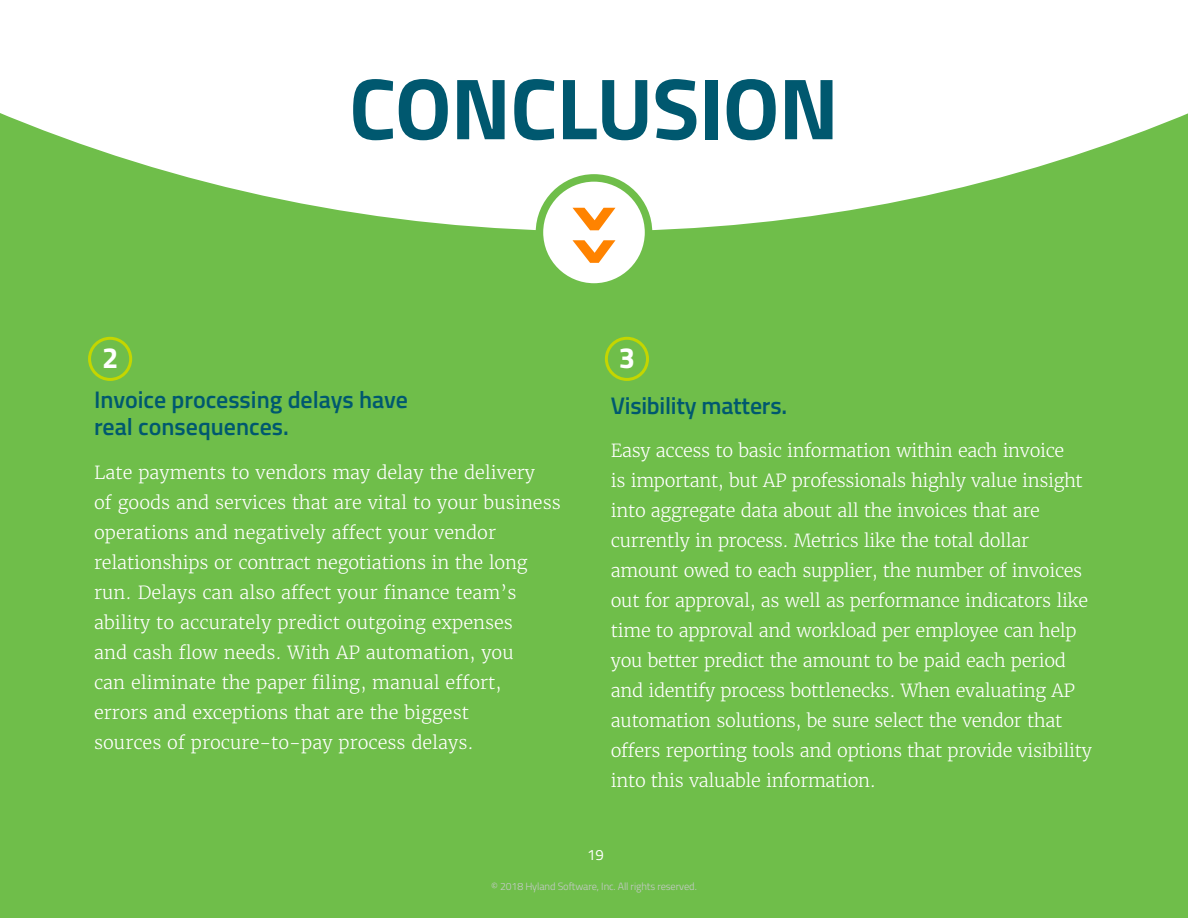
<style>
.page{position:relative;width:1188px;height:918px;background:#6fbe4a}
.page>*{position:absolute;margin:0;border:0;box-sizing:border-box;transform-origin:0 0}
.t1{font:700 87px "Titillium";letter-spacing:-.01em;color:#00586f}
.t2{font:700 29.25px "Titillium";color:#fff}
.t3{font:600 24px/27px "Titillium";letter-spacing:-.005em;color:#00586f}
.t4{font:300 18px/30px "Merriweather ST";letter-spacing:-.02em;color:#fff}
.t5{font:300 18px/30px "Merriweather ST";color:#fff}
.t6{font:15px "Titillium";color:#fff}
.t7{font:300 10.5px "Titillium";letter-spacing:-.01em;color:#c8cacc}
</style>
<div class="page">
<svg style="left:0;top:0;width:1188px;height:230px;fill:#fff"></svg>
<div style="left:539px;top:178px;width:110px;height:109px;background:#fff;border-radius:50%"></div>
<div style="left:536px;top:174px;width:116px;height:117px;border:8px solid #6fbe4a;border-radius:50%"></div>
<svg style="left:572px;top:208px;width:44px;height:55px"></svg>
<div style="left:605px;top:337px;width:44px;height:44px;border:3px solid #c4d600;border-radius:50%"></div>
<div style="left:88px;top:337px;width:44px;height:44px;border:3px solid #c4d600;border-radius:50%"></div>
<h2 class="t2" style="left:102px;top:336px;width:18px">2</h2>
<h1 class="t1" style="left:349px;top:42px;width:491px">CONCLUSION</h1>
<h2 class="t2" style="left:619px;top:336px;width:18px">3</h2>
<h3 class="t3" style="left:94px;top:385px;width:315px">Invoice processing delays have real consequences.</h3>
<p class="t5" style="left:94px;top:457px;width:468px">Late payments to vendors may delay the delivery<br>of goods and services that are vital to your business operations and negatively affect your vendor relationships or contract negotiations in the long run. Delays can also affect your finance team’s ability to accurately predict outgoing expenses<br>and cash flow needs. With AP automation, you<br>can eliminate the paper filing, manual effort,<br>errors and exceptions that are the biggest<br>sources of procure-to-pay process delays.</p>
<h3 class="t3" style="left:611px;top:391px;width:178px">Visibility matters.</h3>
<p class="t4" style="left:611px;top:436px;width:483px">Easy access to basic information within each invoice<br>is important, but AP professionals highly value insight into aggregate data about all the invoices that are currently in process. Metrics like the total dollar amount owed to each supplier, the number of invoices out for approval, as well as performance indicators like time to approval and workload per employee can help you better predict the amount to be paid each period and identify process bottlenecks. When evaluating AP automation solutions, be sure select the vendor that offers reporting tools and options that provide visibility into this valuable information.</p>
<p class="t6" style="left:587px;top:843px;width:18px">19</p>
<p class="t7" style="left:491px;top:879px;width:207px">© 2018 Hyland Software, Inc. All rights reserved.</p>
</div>
